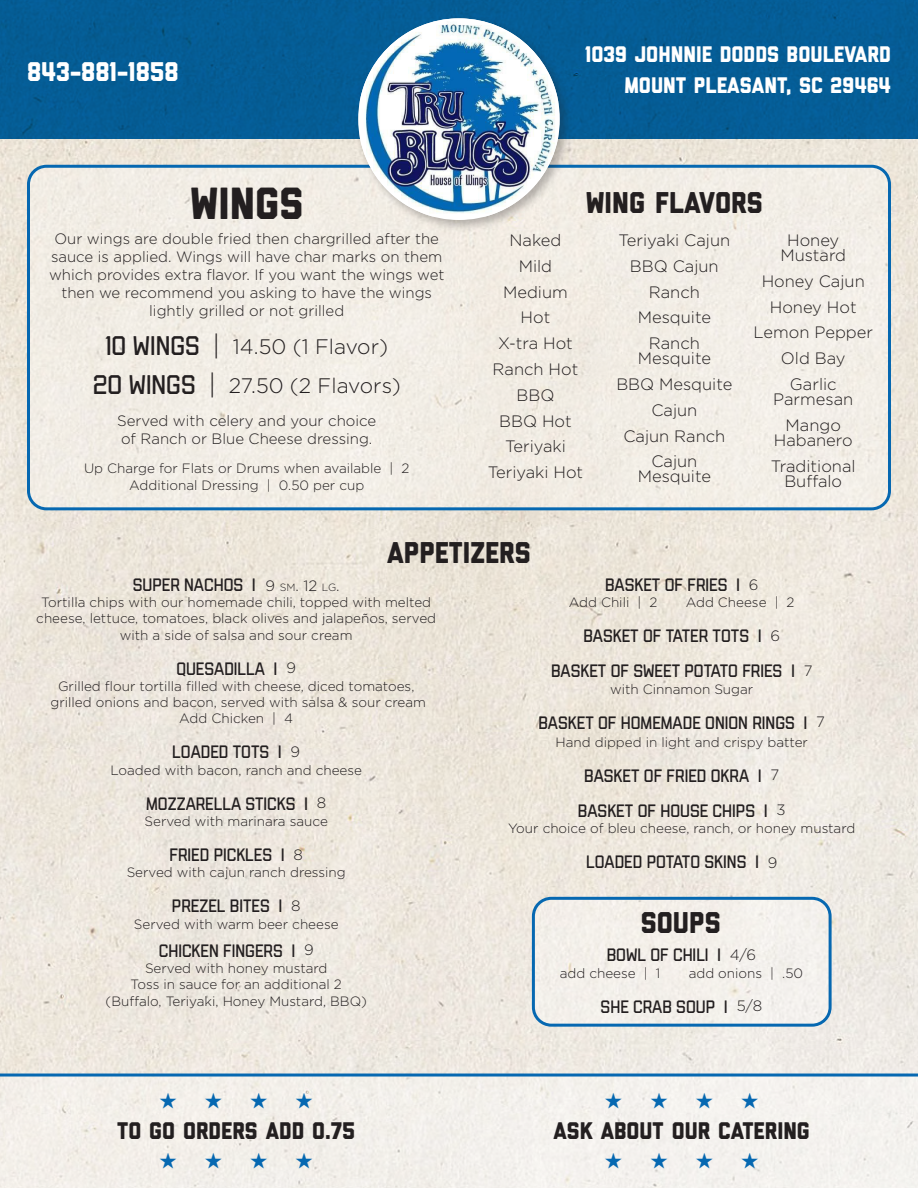
<style>
.page{position:relative;width:918px;height:1188px;background:#fff}
.page>*{position:absolute;margin:0;border:0;box-sizing:border-box;transform-origin:0 0}
.t1{font:800 45px "Liberator";color:#231f20}
.t2{font:800 30px "Liberator";color:#231f20}
.t3{font:800 27px "Liberator";color:#fff}
.t4{font:800 24px "Liberator";color:#231f20}
.t5{font:800 22.5px "Liberator";color:#fff}
.t6{font:300 21px "Gotham";color:#231f20}
.t7{font:300 18px "Liberator";color:#231f20}
.t8{font:300 16.5px/15px "Gotham";color:#231f20;text-align:center}
.t9{font:300 15px/18px "Gotham";color:#231f20;text-align:center}
.t10{font:300 13.5px/16.2px "Gotham";color:#231f20;text-align:center}
.s1{font-family:"Liberator";font-size:27px}
.s2{font-size:27px}
.s3{font-style:inherit}
.s4{font-family:"Gotham";font-size:15px}
.s5{font-family:"Gotham";font-size:10.5px}
</style>
<div class="page">
<img style="left:0;top:139px;width:918px;height:935px">
<div style="left:0;top:1074px;width:918px;height:114px;background:#f4f0ec"></div>
<div style="left:0;top:0;width:918px;height:139px;background:#055d95"></div>
<div style="left:28px;top:166px;width:862px;height:343px;background:#f2ede6;border-radius:18px"></div>
<div style="left:27px;top:165px;width:864px;height:345px;border:3px solid #0668b1;border-radius:18px"></div>
<div style="left:355px;top:15px;width:218px;height:218px;background:#231f20;opacity:.3"></div>
<img style="left:360px;top:18px;width:198px;height:198px">
<div style="left:533px;top:898px;width:297px;height:127px;background:#f4f0eb;border-radius:18px"></div>
<div style="left:532px;top:897px;width:300px;height:130px;border:3px solid #0668b1;border-radius:18px"></div>
<svg style="left:160px;top:1093px;width:16px;height:16px"></svg>
<svg style="left:205px;top:1093px;width:17px;height:16px"></svg>
<svg style="left:251px;top:1093px;width:16px;height:16px"></svg>
<svg style="left:296px;top:1093px;width:17px;height:16px"></svg>
<svg style="left:160px;top:1152px;width:16px;height:16px"></svg>
<svg style="left:205px;top:1152px;width:17px;height:16px"></svg>
<svg style="left:251px;top:1152px;width:16px;height:16px"></svg>
<svg style="left:296px;top:1152px;width:17px;height:16px"></svg>
<svg style="left:605px;top:1093px;width:17px;height:16px"></svg>
<svg style="left:651px;top:1093px;width:16px;height:16px"></svg>
<svg style="left:696px;top:1093px;width:17px;height:16px"></svg>
<svg style="left:742px;top:1093px;width:16px;height:16px"></svg>
<svg style="left:605px;top:1152px;width:17px;height:16px"></svg>
<svg style="left:651px;top:1152px;width:16px;height:16px"></svg>
<svg style="left:696px;top:1152px;width:17px;height:16px"></svg>
<svg style="left:742px;top:1152px;width:16px;height:16px"></svg>
<p class="t3" style="left:27px;top:62px;width:153px">843-881-1858</p>
<p class="t1" style="left:190px;top:188px;width:115px">WINGS</p>
<p class="t9" style="left:49px;top:229px;width:397px">Our wings are double fried then chargrilled after the sauce is applied. Wings will have char marks on them which provides extra flavor. If you want the wings wet then we recommend you asking to have the wings lightly grilled or not grilled</p>
<p class="t6" style="left:105px;top:333px;width:284px"><span class="s1">10 WINGS</span> <span class="s2">|</span> <span class="s3">14.50</span> (1 Flavor)</p>
<p class="t6" style="left:93px;top:372px;width:310px"><span class="s1">20 WINGS</span> <span class="s2">|</span> 27.50 (2 Flavors)</p>
<p class="t9" style="left:117px;top:411px;width:261px;text-align:left">Served with celery and your choice of Ranch or Blue Cheese dressing.</p>
<p class="t10" style="left:84px;top:460px;width:327px">Up Charge for Flats or Drums when available | 2<br>Additional Dressing | 0.50 per cup</p>
<p class="t5" style="left:585px;top:46px;width:307px">1039 JOHNNIE DODDS BOULEVARD</p>
<p class="t5" style="left:624px;top:78px;width:268px">MOUNT PLEASANT, SC 29464</p>
<p class="t2" style="left:586px;top:192px;width:179px">WING FLAVORS</p>
<p class="t8" style="left:510px;top:232px;width:53px">Naked</p>
<p class="t8" style="left:519px;top:258px;width:35px">Mild</p>
<p class="t8" style="left:503px;top:284px;width:66px">Medium</p>
<p class="t8" style="left:521px;top:310px;width:31px">Hot</p>
<p class="t8" style="left:498px;top:335px;width:76px">X-tra Hot</p>
<p class="t8" style="left:493px;top:361px;width:87px">Ranch Hot</p>
<p class="t8" style="left:517px;top:387px;width:39px">BBQ</p>
<p class="t8" style="left:499px;top:413px;width:74px">BBQ Hot</p>
<p class="t8" style="left:505px;top:439px;width:62px">Teriyaki</p>
<p class="t8" style="left:488px;top:464px;width:97px">Teriyaki Hot</p>
<p class="t8" style="left:618px;top:232px;width:113px">Teriyaki Cajun</p>
<p class="t8" style="left:630px;top:258px;width:90px">BBQ Cajun</p>
<p class="t8" style="left:649px;top:284px;width:53px">Ranch</p>
<p class="t8" style="left:638px;top:310px;width:75px">Mesquite</p>
<p class="t8" style="left:638px;top:335px;width:75px">Ranch<br>Mesquite</p>
<p class="t8" style="left:616px;top:376px;width:118px">BBQ Mesquite</p>
<p class="t8" style="left:651px;top:402px;width:47px">Cajun</p>
<p class="t8" style="left:623px;top:428px;width:103px">Cajun Ranch</p>
<p class="t8" style="left:638px;top:454px;width:75px">Cajun<br>Mesquite</p>
<p class="t8" style="left:780px;top:232px;width:67px">Honey<br>Mustard</p>
<p class="t8" style="left:762px;top:273px;width:105px">Honey Cajun</p>
<p class="t8" style="left:770px;top:299px;width:88px">Honey Hot</p>
<p class="t8" style="left:753px;top:325px;width:121px">Lemon Pepper</p>
<p class="t8" style="left:781px;top:350px;width:66px">Old Bay</p>
<p class="t8" style="left:773px;top:376px;width:82px">Garlic<br>Parmesan</p>
<p class="t8" style="left:774px;top:417px;width:80px">Mango<br>Habanero</p>
<p class="t8" style="left:771px;top:458px;width:86px">Traditional<br>Buffalo</p>
<p class="t2" style="left:387px;top:542px;width:145px">APPETIZERS</p>
<p class="t7" style="left:133px;top:578px;width:208px">SUPER NACHOS | <span class="s4">9</span> <span class="s5">sm</span><span class="s4">. 12</span> <span class="s5">lg</span><span class="s4">.</span></p>
<p class="t10" style="left:36px;top:594px;width:401px">Tortilla chips with our homemade chili, topped with melted cheese, lettuce, tomatoes, black olives and jalapeños, served with a side of salsa and sour cream</p>
<p class="t7" style="left:176px;top:662px;width:121px">QUESADILLA | <span class="s4">9</span></p>
<p class="t10" style="left:51px;top:678px;width:377px">Grilled flour tortilla filled with cheese, diced tomatoes, grilled onions and bacon, served with salsa &amp; sour cream<br>Add Chicken | 4</p>
<p class="t7" style="left:172px;top:746px;width:130px">LOADED TOTS | <span class="s4">9</span></p>
<p class="t10" style="left:110px;top:761px;width:253px">Loaded with bacon, ranch and cheese</p>
<p class="t7" style="left:146px;top:797px;width:182px">MOZZARELLA STICKS | <span class="s4">8</span></p>
<p class="t10" style="left:145px;top:813px;width:185px">Served with marinara sauce</p>
<p class="t7" style="left:170px;top:848px;width:135px">FRIED PICKLES | <span class="s4">8</span></p>
<p class="t10" style="left:127px;top:864px;width:221px">Served with cajun ranch dressing</p>
<p class="t7" style="left:172px;top:900px;width:130px">PREZEL BITES | <span class="s4">8</span></p>
<p class="t10" style="left:134px;top:915px;width:206px">Served with warm beer cheese</p>
<p class="t7" style="left:159px;top:944px;width:156px">CHICKEN FINGERS | <span class="s4">9</span></p>
<p class="t10" style="left:145px;top:960px;width:184px">Served with honey mustard</p>
<p class="t10" style="left:106px;top:976px;width:263px">Toss in sauce for an additional 2 (Buffalo, Teriyaki, Honey Mustard, BBQ)</p>
<p class="t7" style="left:605px;top:578px;width:155px">BASKET OF FRIES | <span class="s4">6</span></p>
<p class="t10" style="left:569px;top:594px;width:90px">Add Chili | 2</p>
<p class="t10" style="left:686px;top:594px;width:110px">Add Cheese | 2</p>
<p class="t7" style="left:583px;top:630px;width:198px">BASKET OF TATER TOTS | <span class="s4">6</span></p>
<p class="t7" style="left:551px;top:665px;width:263px">BASKET OF SWEET POTATO FRIES | <span class="s4">7</span></p>
<p class="t10" style="left:610px;top:680px;width:145px">with Cinnamon Sugar</p>
<p class="t7" style="left:538px;top:716px;width:288px">BASKET OF HOMEMADE ONION RINGS | <span class="s4">7</span></p>
<p class="t10" style="left:556px;top:734px;width:254px">Hand dipped in light and crispy batter</p>
<p class="t7" style="left:584px;top:769px;width:196px">BASKET OF FRIED OKRA | <span class="s4">7</span></p>
<p class="t7" style="left:578px;top:804px;width:209px">BASKET OF HOUSE CHIPS | <span class="s4">3</span></p>
<p class="t10" style="left:508px;top:820px;width:349px">Your choice of bleu cheese, ranch, or honey mustard</p>
<p class="t7" style="left:586px;top:856px;width:193px">LOADED POTATO SKINS | <span class="s4">9</span></p>
<p class="t2" style="left:641px;top:912px;width:81px">SOUPS</p>
<p class="t7" style="left:607px;top:949px;width:151px">BOWL OF CHILI | <span class="s4">4/6</span></p>
<p class="t10" style="left:560px;top:964px;width:102px">add cheese | 1</p>
<p class="t10" style="left:689px;top:964px;width:116px">add onions | .50</p>
<p class="t7" style="left:601px;top:1000px;width:163px">SHE CRAB SOUP | <span class="s4">5/8</span></p>
<p class="t4" style="left:117px;top:1122px;width:240px">TO GO ORDERS ADD 0.75</p>
<p class="t4" style="left:554px;top:1122px;width:258px">ASK ABOUT OUR CATERING</p>
</div>
